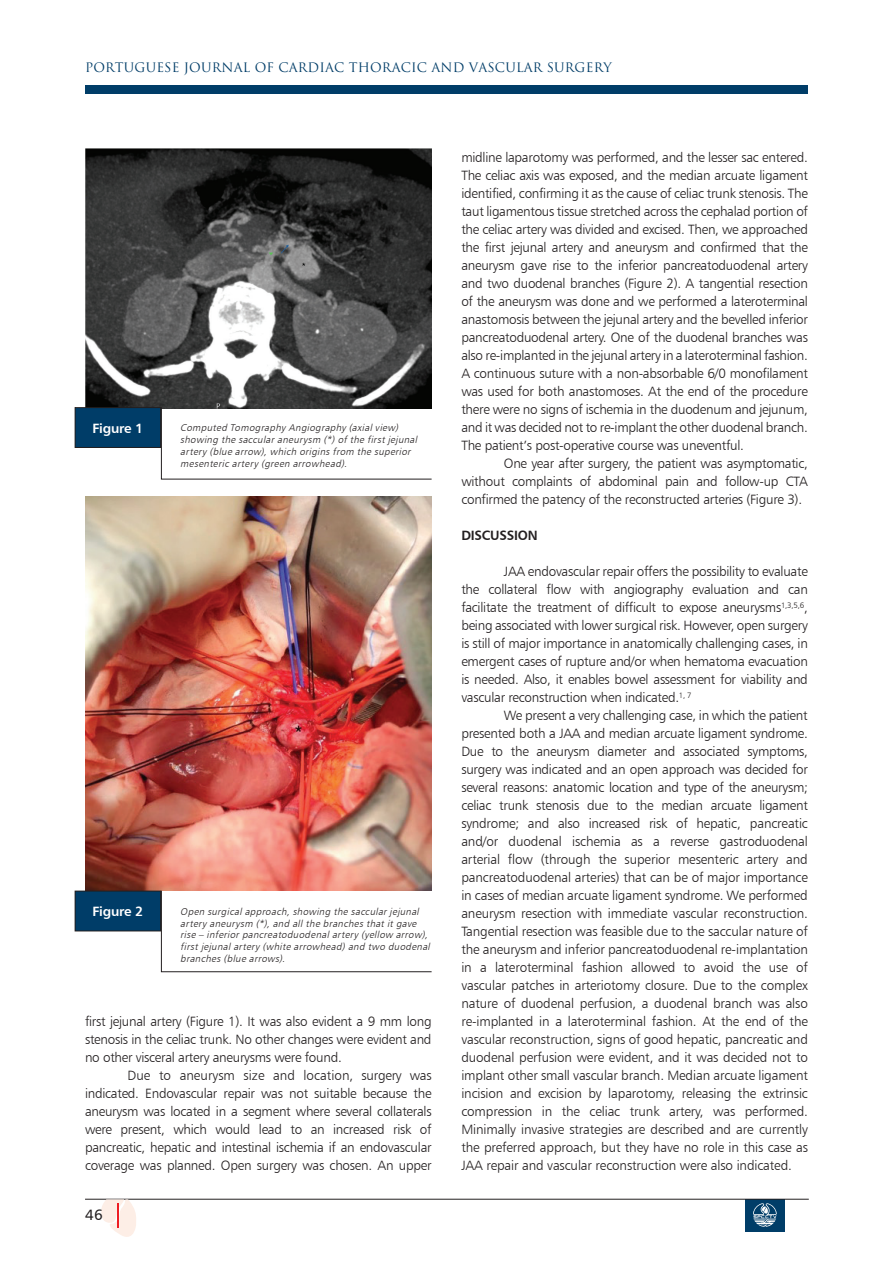
<style>
.page{position:relative;width:893px;height:1263px;background:#fff}
.page>*{position:absolute;margin:0;border:0;box-sizing:border-box;transform-origin:0 0}
.t1{font:15px "Humanist 777 BT Roman B";color:#231f20}
.t2{font:13.5px/18px "Humanist 777 BT Light B";letter-spacing:-.02em;color:#231f20;text-align:justify}
.t3{font:13.5px "Humanist 777 BT Bold B";letter-spacing:-.02em;color:#fff}
.t4{font:13.5px "Humanist 777 BT Bold B";letter-spacing:-.02em;color:#231f20}
.t5{font:12.75px "Trajan Pro 3";letter-spacing:.01em;color:#003d68}
.t6{font:italic 9.75px/11.7px "Humanist 777 BT Light B";letter-spacing:.035em;color:#231f20}
</style>
<div class="page">
<div style="left:745px;top:1199px;width:40px;height:33px;background:#003d68"></div>
<svg style="left:753px;top:1203px;width:24px;height:24px"></svg>
<hr style="left:85px;top:1199px;width:724px;height:1px;background:#231f20">
<div style="left:85px;top:85px;width:723px;height:8px;background:#003d68"></div>
<svg style="left:101px;top:1199px;width:35px;height:38px"></svg>
<img style="left:85px;top:149px;width:347px;height:258px">
<svg style="left:161px;top:406px;width:271px;height:74px"></svg>
<div style="left:75px;top:408px;width:86px;height:39px;background:#003d68"></div>
<div style="left:75px;top:407px;width:86px;height:41px;border:1px solid #231f20"></div>
<img style="left:85px;top:497px;width:347px;height:394px">
<svg style="left:161px;top:890px;width:271px;height:82px"></svg>
<div style="left:75px;top:891px;width:86px;height:40px;background:#003d68"></div>
<div style="left:75px;top:891px;width:86px;height:40px;border:1px solid #231f20"></div>
<p class="t5" style="left:85px;top:59px;width:528px">PORTUGUESE JOURNAL OF CARDIAC THORACIC AND VASCULAR SURGERY</p>
<p class="t3" style="left:93px;top:419px;width:52px">Figure 1</p>
<p class="t6" style="left:180px;top:422px;width:241px">Computed Tomography Angiography (axial view) showing the saccular aneurysm (*) of the first jejunal artery (blue arrow), which origins from the superior mesenteric artery (green arrowhead).</p>
<p class="t3" style="left:93px;top:903px;width:52px">Figure 2</p>
<p class="t6" style="left:180px;top:905px;width:254px">Open surgical approach, showing the saccular jejunal artery aneurysm (*), and all the branches that it gave rise – inferior pancreatoduodenal artery (yellow arrow), first jejunal artery (white arrowhead) and two duodenal branches (blue arrows).</p>
<p class="t2" style="left:85px;top:1012px;width:348px">first jejunal artery (Figure 1). It was also evident a 9 mm long stenosis in the celiac trunk. No other changes were evident and no other visceral artery aneurysms were found.</p>
<p class="t2" style="left:85px;top:1066px;width:348px;text-indent:43px">Due to aneurysm size and location, surgery was indicated. Endovascular repair was not suitable because the aneurysm was located in a segment where several collaterals were present, which would lead to an increased risk of pancreatic, hepatic and intestinal ischemia if an endovascular coverage was planned. Open surgery was chosen. An upper</p>
<p class="t1" style="left:85px;top:1205px;width:19px">46</p>
<p class="t2" style="left:461px;top:148px;width:348px">midline laparotomy was performed, and the lesser sac entered.<br>The celiac axis was exposed, and the median arcuate ligament identified, confirming it as the cause of celiac trunk stenosis. The taut ligamentous tissue stretched across the cephalad portion of the celiac artery was divided and excised. Then, we approached the first jejunal artery and aneurysm and confirmed that the aneurysm gave rise to the inferior pancreatoduodenal artery and two duodenal branches (Figure 2). A tangential resection of the aneurysm was done and we performed a lateroterminal anastomosis between the jejunal artery and the bevelled inferior pancreatoduodenal artery. One of the duodenal branches was also re-implanted in the jejunal artery in a lateroterminal fashion.<br>A continuous suture with a non-absorbable 6/0 monofilament was used for both anastomoses. At the end of the procedure there were no signs of ischemia in the duodenum and jejunum, and it was decided not to re-implant the other duodenal branch.<br>The patient’s post-operative course was uneventful.</p>
<p class="t2" style="left:461px;top:454px;width:348px;text-indent:43px">One year after surgery, the patient was asymptomatic, without complaints of abdominal pain and follow-up CTA confirmed the patency of the reconstructed arteries (Figure 3).</p>
<p class="t4" style="left:461px;top:527px;width:78px">DISCUSSION</p>
<p class="t2" style="left:461px;top:562px;width:348px;text-indent:43px">JAA endovascular repair offers the possibility to evaluate the collateral flow with angiography evaluation and can facilitate the treatment of difficult to expose aneurysms<sup>1,3,5,6</sup>, being associated with lower surgical risk. However, open surgery is still of major importance in anatomically challenging cases, in emergent cases of rupture and/or when hematoma evacuation is needed. Also, it enables bowel assessment for viability and vascular reconstruction when indicated.<sup>1,</sup> <sup>7</sup></p>
<p class="t2" style="left:461px;top:706px;width:348px;text-indent:43px">We present a very challenging case, in which the patient presented both a JAA and median arcuate ligament syndrome.<br>Due to the aneurysm diameter and associated symptoms, surgery was indicated and an open approach was decided for several reasons: anatomic location and type of the aneurysm; celiac trunk stenosis due to the median arcuate ligament syndrome; and also increased risk of hepatic, pancreatic and/or duodenal ischemia as a reverse gastroduodenal arterial flow (through the superior mesenteric artery and pancreatoduodenal arteries) that can be of major importance in cases of median arcuate ligament syndrome. We performed aneurysm resection with immediate vascular reconstruction.<br>Tangential resection was feasible due to the saccular nature of the aneurysm and inferior pancreatoduodenal re-implantation in a lateroterminal fashion allowed to avoid the use of vascular patches in arteriotomy closure. Due to the complex nature of duodenal perfusion, a duodenal branch was also re-implanted in a lateroterminal fashion. At the end of the vascular reconstruction, signs of good hepatic, pancreatic and duodenal perfusion were evident, and it was decided not to implant other small vascular branch. Median arcuate ligament incision and excision by laparotomy, releasing the extrinsic compression in the celiac trunk artery, was performed.<br>Minimally invasive strategies are described and are currently the preferred approach, but they have no role in this case as JAA repair and vascular reconstruction were also indicated.</p>
</div>
